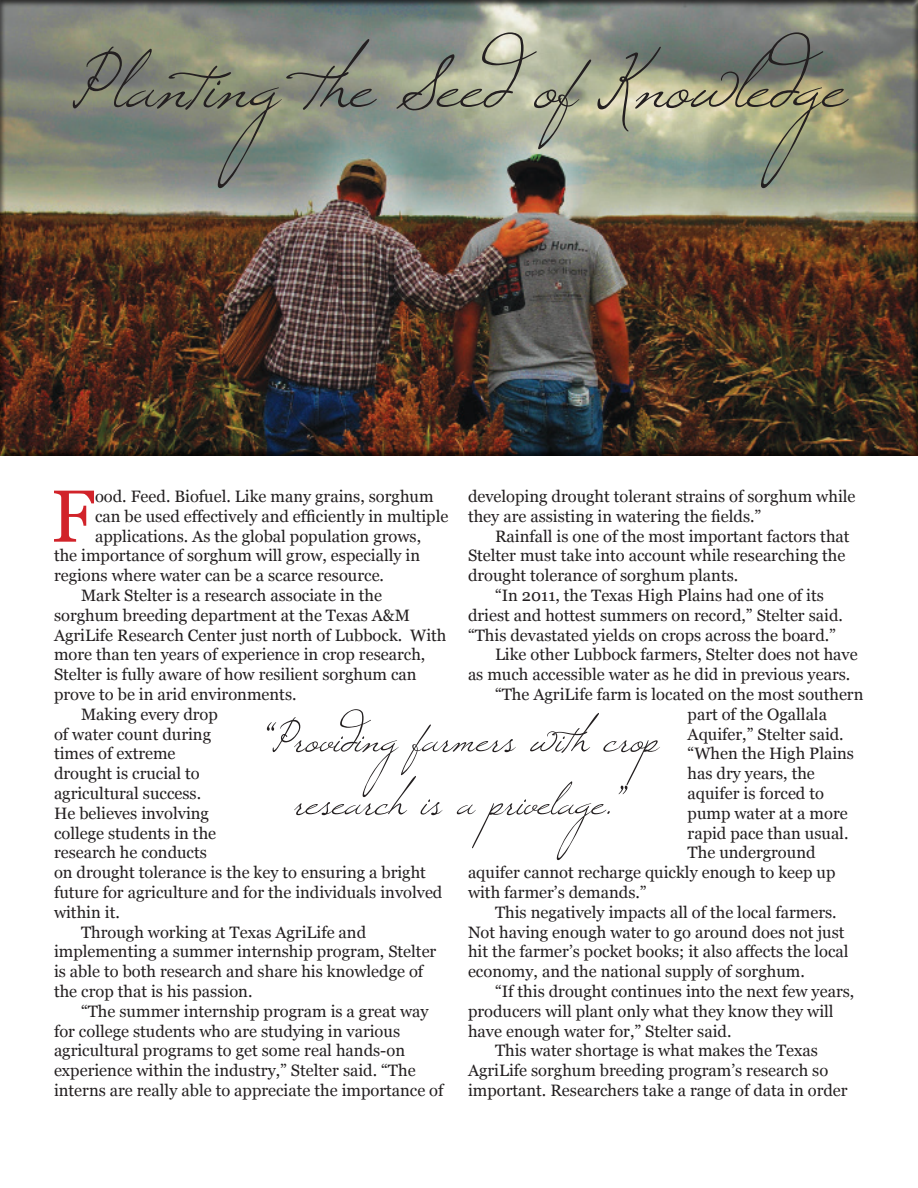
<style>
.page{position:relative;width:918px;height:1188px;background:#fff}
.page>*{position:absolute;margin:0;border:0;box-sizing:border-box;transform-origin:0 0}
.Headline_Windsong{font:93px "Windsong";color:#231f20}
.First_Paragraph{font:73.65px "Georgia";color:#d1232a}
.Headline_Windsong-2{font:52.5px/63px "Windsong";color:#231f20;text-align:center}
.Body{font:16.5px/19.8px "Georgia";color:#231f20}
.First_Paragraph-2{font:16.5px "Georgia";color:#231f20}
</style>
<div class="page">
<div style="left:0;top:0;width:918px;height:456px;background:#231f20;opacity:.8"></div>
<p class="Headline_Windsong" style="left:73px;top:20px;width:773px">Planting the Seed of Knowledge</p>
<p class="Body" style="left:468px;top:487px;width:389px">developing drought tolerant strains of sorghum while they are assisting in watering the fields.”</p>
<p class="Body" style="left:468px;top:526px;width:383px;text-indent:27px">Rainfall is one of the most important factors that<br>Stelter must take into account while researching the drought tolerance of sorghum plants.</p>
<p class="Body" style="left:468px;top:586px;width:376px;text-align:center">“In 2011, the Texas High Plains had one of its driest and hottest summers on record,” Stelter said. “This devastated yields on crops across the board.”</p>
<p class="Body" style="left:468px;top:645px;width:391px;text-indent:27px">Like other Lubbock farmers, Stelter does not have as much accessible water as he did in previous years.</p>
<p class="Body" style="left:495px;top:685px;width:370px">“The AgriLife farm is located on the most southern</p>
<p class="Body" style="left:688px;top:705px;width:141px">part of the Ogallala</p>
<p class="Body" style="left:688px;top:724px;width:158px">Aquifer,” Stelter said.</p>
<p class="Body" style="left:688px;top:744px;width:168px">“When the High Plains</p>
<p class="Body" style="left:688px;top:764px;width:129px">has dry years, the</p>
<p class="Body" style="left:688px;top:784px;width:138px">aquifer is forced to</p>
<p class="Body" style="left:688px;top:804px;width:162px">pump water at a more</p>
<p class="Body" style="left:688px;top:823px;width:162px">rapid pace than usual.</p>
<p class="Body" style="left:688px;top:843px;width:129px">The underground</p>
<p class="Body" style="left:468px;top:863px;width:369px">aquifer cannot recharge quickly enough to keep up</p>
<p class="Body" style="left:468px;top:883px;width:180px">with farmer’s demands.”</p>
<p class="Body" style="left:468px;top:903px;width:382px;text-indent:27px">This negatively impacts all of the local farmers.<br>Not having enough water to go around does not just hit the farmer’s pocket books; it also affects the local economy, and the national supply of sorghum.</p>
<p class="Body" style="left:468px;top:982px;width:388px;text-indent:27px">“If this drought continues into the next few years, producers will plant only what they know they will have enough water for,” Stelter said.</p>
<p class="Body" style="left:468px;top:1041px;width:381px;text-indent:27px">This water shortage is what makes the Texas<br>AgriLife sorghum breeding program’s research so important. Researchers take a range of data in order</p>
<p class="First_Paragraph" style="left:51px;top:472px;width:46px">F</p>
<p class="First_Paragraph-2" style="left:95px;top:486px;width:340px">ood. Feed. Biofuel. Like many grains, sorghum</p>
<p class="First_Paragraph-2" style="left:95px;top:506px;width:355px">can be used effectively and efficiently in multiple</p>
<p class="First_Paragraph-2" style="left:95px;top:526px;width:328px">applications. As the global population grows,</p>
<p class="First_Paragraph-2" style="left:54px;top:546px;width:368px">the importance of sorghum will grow, especially in</p>
<p class="First_Paragraph-2" style="left:54px;top:566px;width:332px">regions where water can be a scarce resource.</p>
<p class="Body" style="left:54px;top:586px;width:394px;text-indent:27px">Mark Stelter is a research associate in the sorghum breeding department at the Texas A&amp;M AgriLife Research Center just north of Lubbock. With more than ten years of experience in crop research, Stelter is fully aware of how resilient sorghum can prove to be in arid environments.</p>
<p class="Body" style="left:54px;top:705px;width:390px;text-indent:27px">Making every drop<br>of water count during<br>times of extreme<br>drought is crucial to<br>agricultural success.<br>He believes involving<br>college students in the<br>research he conducts<br>on drought tolerance is the key to ensuring a bright future for agriculture and for the individuals involved within it.</p>
<p class="Body" style="left:54px;top:922px;width:384px;text-indent:27px">Through working at Texas AgriLife and implementing a summer internship program, Stelter is able to both research and share his knowledge of the crop that is his passion.</p>
<p class="Body" style="left:54px;top:1002px;width:391px;text-indent:27px">“The summer internship program is a great way for college students who are studying in various agricultural programs to get some real hands-on experience within the industry,” Stelter said. “The interns are really able to appreciate the importance of</p>
<p class="Headline_Windsong-2" style="left:260px;top:701px;width:399px">“Providing farmers with crop research is a privelage.”</p>
</div>
